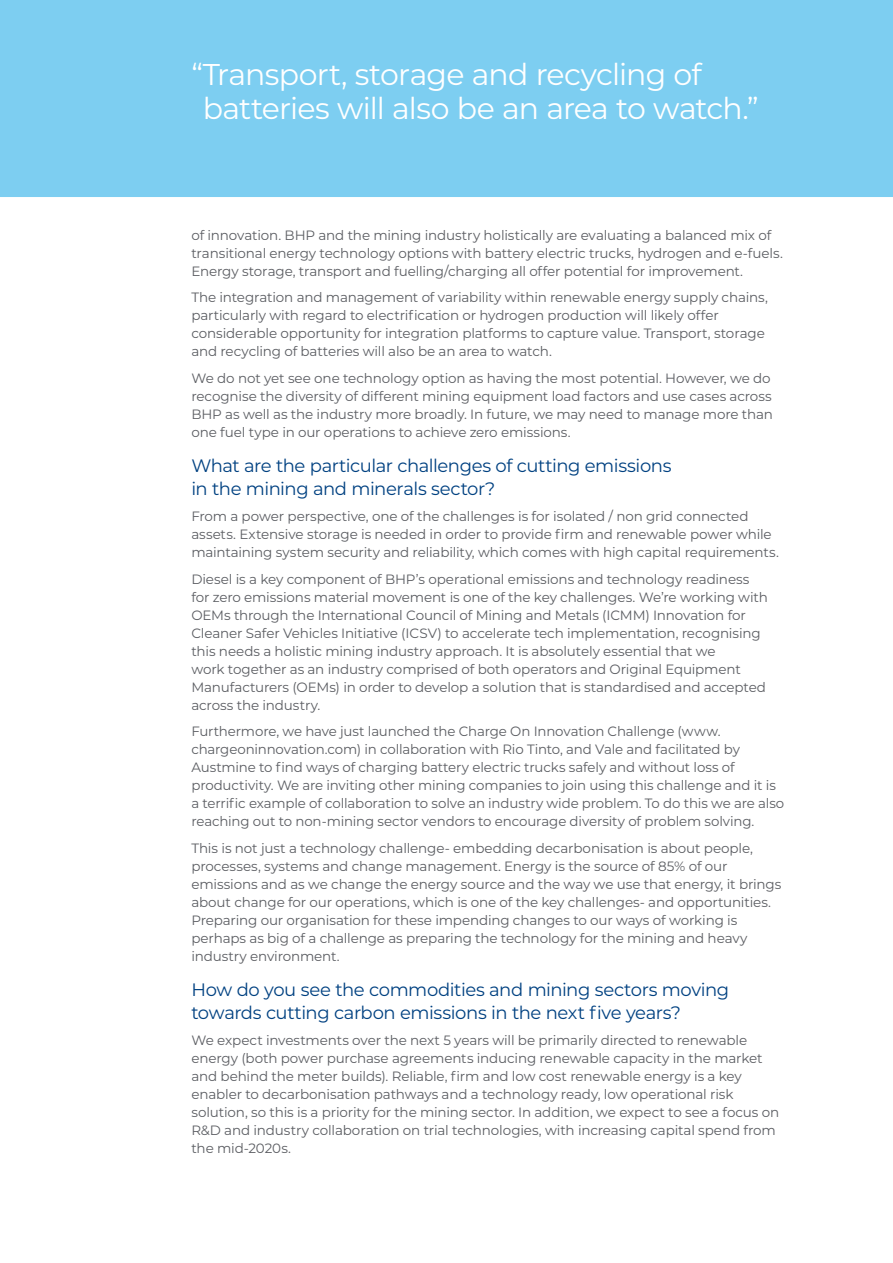
<style>
.page{position:relative;width:893px;height:1263px;background:#fff}
.page>*{position:absolute;margin:0;border:0;box-sizing:border-box;transform-origin:0 0}
.t1{font:30px/34.5px "Montserrat";letter-spacing:-.025em;color:#fff}
.t2{font:18px/22.5px "Montserrat";letter-spacing:-.025em;color:#004181}
.t3{font:13.5px/18px "Montserrat";letter-spacing:-.01em;color:#5b5d62}
</style>
<div class="page">
<div style="left:0;top:0;width:893px;height:197px;background:#7dcef1"></div>
<h1 class="t1" style="left:203px;top:56px;width:557px;text-indent:-12px">“Transport, storage and recycling of batteries will also be an area to watch.”</h1>
<p class="t3" style="left:191px;top:226px;width:593px">of innovation. BHP and the mining industry holistically are evaluating a balanced mix of transitional energy technology options with battery electric trucks, hydrogen and e-fuels.<br>Energy storage, transport and fuelling/charging all offer potential for improvement.</p>
<p class="t3" style="left:191px;top:288px;width:578px">The integration and management of variability within renewable energy supply chains, particularly with regard to electrification or hydrogen production will likely offer considerable opportunity for integration platforms to capture value. Transport, storage and recycling of batteries will also be an area to watch.</p>
<p class="t3" style="left:191px;top:369px;width:583px">We do not yet see one technology option as having the most potential. However, we do recognise the diversity of different mining equipment load factors and use cases across BHP as well as the industry more broadly. In future, we may need to manage more than one fuel type in our operations to achieve zero emissions.</p>
<h2 class="t2" style="left:191px;top:454px;width:482px">What are the particular challenges of cutting emissions in the mining and minerals sector?</h2>
<p class="t3" style="left:191px;top:507px;width:589px">From a power perspective, one of the challenges is for isolated / non grid connected assets. Extensive storage is needed in order to provide firm and renewable power while maintaining system security and reliability, which comes with high capital requirements.</p>
<p class="t3" style="left:191px;top:569px;width:578px">Diesel is a key component of BHP’s operational emissions and technology readiness for zero emissions material movement is one of the key challenges. We’re working with OEMs through the International Council of Mining and Metals (ICMM) Innovation for Cleaner Safer Vehicles Initiative (ICSV) to accelerate tech implementation, recognising this needs a holistic mining industry approach. It is absolutely essential that we<br>work together as an industry comprised of both operators and Original Equipment Manufacturers (OEMs) in order to develop a solution that is standardised and accepted across the industry.</p>
<p class="t3" style="left:191px;top:722px;width:594px">Furthermore, we have just launched the Charge On Innovation Challenge (www. chargeoninnovation.com) in collaboration with Rio Tinto, and Vale and facilitated by Austmine to find ways of charging battery electric trucks safely and without loss of productivity. We are inviting other mining companies to join using this challenge and it is a terrific example of collaboration to solve an industry wide problem. To do this we are also reaching out to non-mining sector vendors to encourage diversity of problem solving.</p>
<p class="t3" style="left:191px;top:838px;width:592px">This is not just a technology challenge- embedding decarbonisation is about people, processes, systems and change management. Energy is the source of 85% of our emissions and as we change the energy source and the way we use that energy, it brings about change for our operations, which is one of the key challenges- and opportunities.<br>Preparing our organisation for these impending changes to our ways of working is perhaps as big of a challenge as preparing the technology for the mining and heavy industry environment.</p>
<h2 class="t2" style="left:191px;top:978px;width:539px">How do you see the commodities and mining sectors moving towards cutting carbon emissions in the next five years?</h2>
<p class="t3" style="left:191px;top:1031px;width:589px">We expect investments over the next 5 years will be primarily directed to renewable energy (both power purchase agreements inducing renewable capacity in the market and behind the meter builds). Reliable, firm and low cost renewable energy is a key enabler to decarbonisation pathways and a technology ready, low operational risk solution, so this is a priority for the mining sector. In addition, we expect to see a focus on R&amp;D and industry collaboration on trial technologies, with increasing capital spend from the mid-2020s.</p>
</div>
